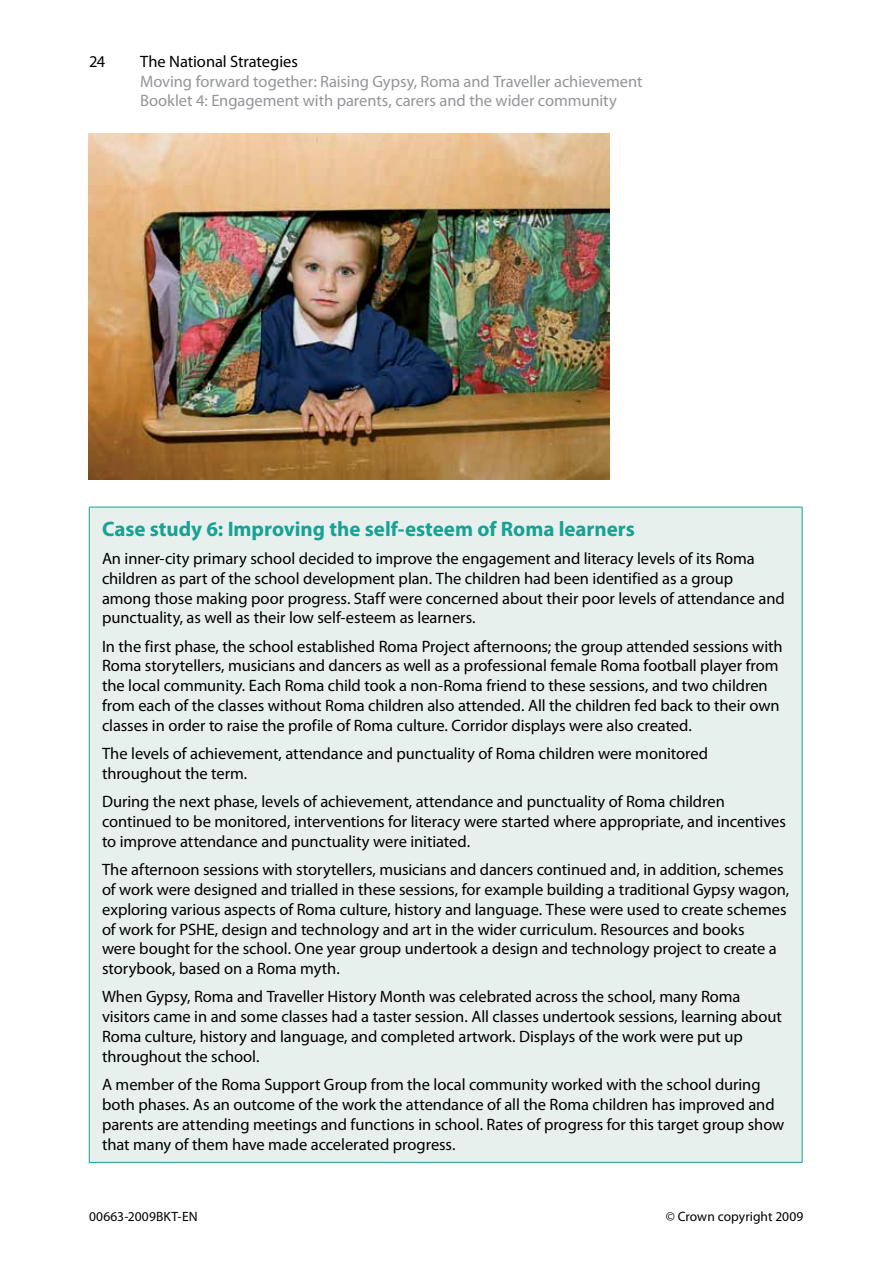
<style>
.page{position:relative;width:893px;height:1263px;background:#fff}
.page>*{position:absolute;margin:0;border:0;box-sizing:border-box;transform-origin:0 0}
.t1{font:700 21px "Myriad Pro";letter-spacing:-.005em;color:#16a294}
.t2{font:16.5px/19.8px "Myriad Pro";letter-spacing:-.005em;color:#000}
.t3{font:16.5px/19.8px "Myriad Pro";letter-spacing:-.005em;color:#939598}
.t4{font:13.5px "Myriad Pro";letter-spacing:.005em;color:#000}
</style>
<div class="page">
<div style="left:89px;top:507px;width:713px;height:655px;background:#e8f0ee"></div>
<hr style="left:89px;top:507px;width:713px;height:1px;background:#16a294">
<hr style="left:89px;top:507px;width:1px;height:655px;background:#16a294">
<hr style="left:802px;top:507px;width:1px;height:655px;background:#16a294">
<hr style="left:89px;top:1162px;width:713px;height:1px;background:#16a294">
<img style="left:89px;top:134px;width:521px;height:345px">
<p class="t2" style="left:89px;top:51px;width:18px">24</p>
<p class="t2" style="left:140px;top:51px;width:159px">The National Strategies</p>
<p class="t3" style="left:140px;top:71px;width:504px">Moving forward together: Raising Gypsy, Roma and Traveller achievement<br>Booklet 4: Engagement with parents, carers and the wider community</p>
<p class="t1" style="left:102px;top:515px;width:534px">Case study 6: Improving the self-esteem of Roma learners</p>
<p class="t2" style="left:102px;top:548px;width:684px">An inner-city primary school decided to improve the engagement and literacy levels of its Roma children as part of the school development plan. The children had been identified as a group among those making poor progress. Staff were concerned about their poor levels of attendance and punctuality, as well as their low self-esteem as learners.</p>
<p class="t2" style="left:102px;top:636px;width:682px">In the first phase, the school established Roma Project afternoons; the group attended sessions with Roma storytellers, musicians and dancers as well as a professional female Roma football player from the local community. Each Roma child took a non-Roma friend to these sessions, and two children from each of the classes without Roma children also attended. All the children fed back to their own classes in order to raise the profile of Roma culture. Corridor displays were also created.</p>
<p class="t2" style="left:102px;top:743px;width:608px">The levels of achievement, attendance and punctuality of Roma children were monitored throughout the term.</p>
<p class="t2" style="left:102px;top:791px;width:685px">During the next phase, levels of achievement, attendance and punctuality of Roma children continued to be monitored, interventions for literacy were started where appropriate, and incentives to improve attendance and punctuality were initiated.</p>
<p class="t2" style="left:102px;top:859px;width:689px">The afternoon sessions with storytellers, musicians and dancers continued and, in addition, schemes of work were designed and trialled in these sessions, for example building a traditional Gypsy wagon, exploring various aspects of Roma culture, history and language. These were used to create schemes of work for PSHE, design and technology and art in the wider curriculum. Resources and books<br>were bought for the school. One year group undertook a design and technology project to create a storybook, based on a Roma myth.</p>
<p class="t2" style="left:102px;top:987px;width:681px">When Gypsy, Roma and Traveller History Month was celebrated across the school, many Roma visitors came in and some classes had a taster session. All classes undertook sessions, learning about Roma culture, history and language, and completed artwork. Displays of the work were put up throughout the school.</p>
<p class="t2" style="left:102px;top:1074px;width:684px">A member of the Roma Support Group from the local community worked with the school during both phases. As an outcome of the work the attendance of all the Roma children has improved and parents are attending meetings and functions in school. Rates of progress for this target group show that many of them have made accelerated progress.</p>
<p class="t4" style="left:89px;top:1208px;width:110px">00663-2009BKT-EN</p>
<p class="t4" style="left:666px;top:1208px;width:139px">© Crown copyright 2009</p>
</div>
